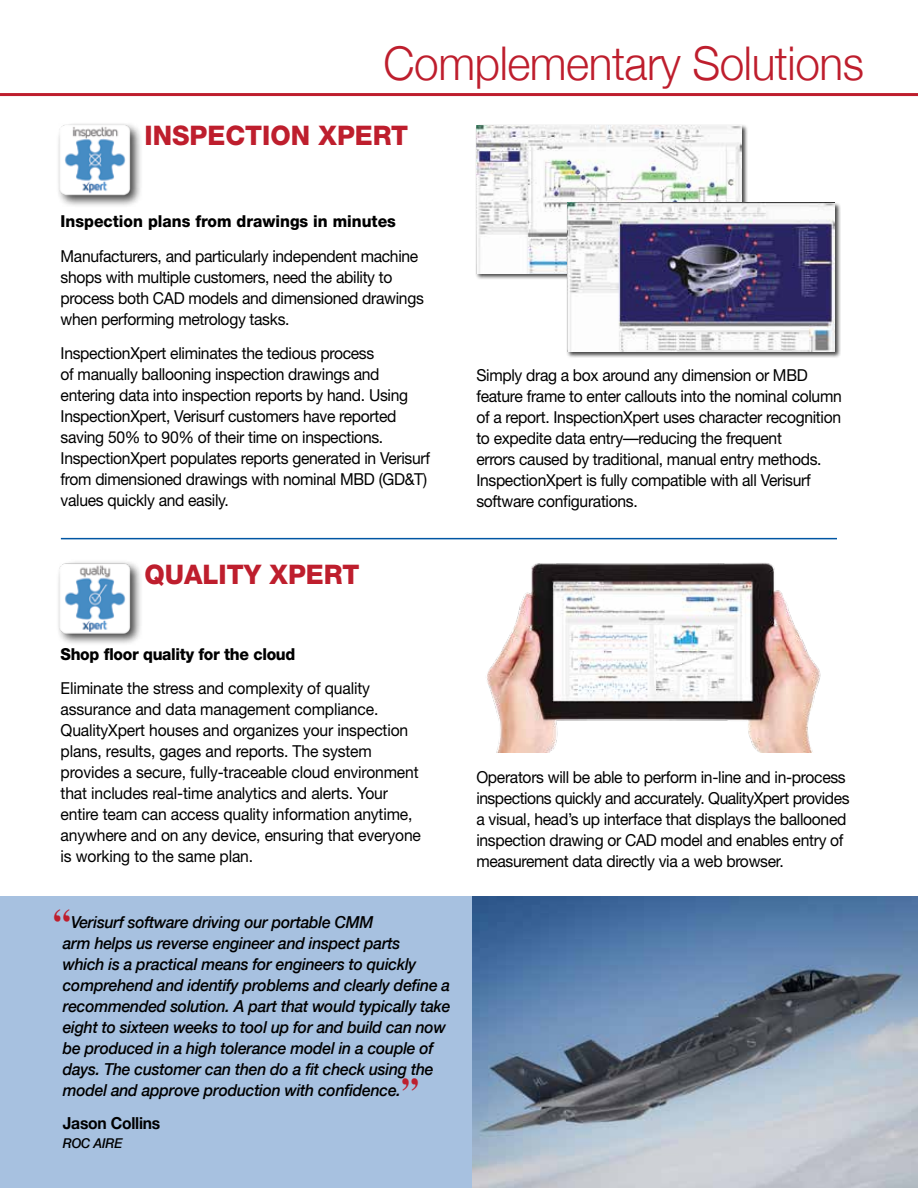
<style>
.page{position:relative;width:918px;height:1188px;background:#fff}
.page>*{position:absolute;margin:0;border:0;box-sizing:border-box;transform-origin:0 0}
.t1{font:300 46.5px "Helvetica Neue";letter-spacing:-.01em;color:#be1e2d;scale:.95 1}
.t2{font:700 36px "Times";color:#be1e2d;scale:.95 1}
.t3{font:800 27px "Helvetica Neue";color:#be1e2d}
.t4{font:16.5px/21px "Helvetica Neue";letter-spacing:-.02em;color:#000;scale:.95 1}
.t5{font:italic 500 16.5px/21px "Helvetica Neue";letter-spacing:-.015em;color:#000;scale:.95 1}
.t6{font:800 16.5px "Helvetica Neue";color:#000;scale:.95 1}
.t7{font:800 16.5px "Helvetica Neue";letter-spacing:-.02em;color:#000;scale:.95 1}
.t8{font:700 16.5px "Helvetica Neue";letter-spacing:-.015em;color:#000;scale:.95 1}
.t9{font:italic 500 13.5px "Helvetica Neue";letter-spacing:-.015em;color:#000;scale:.95 1}
</style>
<div class="page">
<hr style="left:0;top:93px;width:918px;height:3px;background:#be1e2d">
<img style="left:487px;top:563px;width:334px;height:189px">
<hr style="left:61px;top:538px;width:776px;height:1px;background:#0056a3">
<div style="left:0;top:897px;width:523px;height:291px;background:#a7c1e0"></div>
<img style="left:473px;top:897px;width:445px;height:291px">
<img style="left:58px;top:124px;width:83px;height:82px">
<div style="left:56px;top:560px;width:87px;height:86px;background:#f9f9f9"></div>
<img style="left:59px;top:562px;width:81px;height:81px">
<div style="left:475px;top:125px;width:273px;height:155px;background:#000;opacity:.75"></div>
<img style="left:476px;top:126px;width:266px;height:148px">
<div style="left:566px;top:202px;width:275px;height:156px;background:#000;opacity:.75"></div>
<img style="left:567px;top:203px;width:268px;height:149px">
<h1 class="t1" style="left:384px;top:25px;width:507px">Complementary Solutions</h1>
<h3 class="t3" style="left:144px;top:120px;width:265px">INSPECTION XPERT</h3>
<p class="t6" style="left:61px;top:211px;width:355px">Inspection plans from drawings in minutes</p>
<p class="t4" style="left:61px;top:245px;width:384px">Manufacturers, and particularly independent machine shops with multiple customers, need the ability to process both CAD models and dimensioned drawings when performing metrology tasks.</p>
<p class="t4" style="left:61px;top:342px;width:390px">InspectionXpert eliminates the tedious process<br>of manually ballooning inspection drawings and entering data into inspection reports by hand. Using InspectionXpert, Verisurf customers have reported saving 50% to 90% of their time on inspections.<br>InspectionXpert populates reports generated in Verisurf from dimensioned drawings with nominal MBD (GD&amp;T) values quickly and easily.</p>
<h3 class="t3" style="left:144px;top:559px;width:216px">QUALITY XPERT</h3>
<p class="t7" style="left:61px;top:644px;width:249px">Shop floor quality for the cloud</p>
<p class="t4" style="left:61px;top:678px;width:381px">Eliminate the stress and complexity of quality assurance and data management compliance.<br>QualityXpert houses and organizes your inspection plans, results, gages and reports. The system provides a secure, fully-traceable cloud environment that includes real-time analytics and alerts. Your entire team can access quality information anytime, anywhere and on any device, ensuring that everyone is working to the same plan.</p>
<h2 class="t2" style="left:53px;top:887px;width:20px">“</h2>
<p class="t5" style="left:63px;top:910px;width:410px;text-indent:8px">Verisurf software driving our portable CMM<br>arm helps us reverse engineer and inspect parts<br>which is a practical means for engineers to quickly comprehend and identify problems and clearly define a recommended solution. A part that would typically take eight to sixteen weeks to tool up for and build can now be produced in a high tolerance model in a couple of days. The customer can then do a fit check using the model and approve production with confidence.</p>
<p class="t8" style="left:63px;top:1110px;width:104px">Jason Collins</p>
<p class="t9" style="left:63px;top:1132px;width:64px">ROC AIRE</p>
<h2 class="t2" style="left:401px;top:1056px;width:19px">”</h2>
<p class="t4" style="left:476px;top:364px;width:386px">Simply drag a box around any dimension or MBD feature frame to enter callouts into the nominal column of a report. InspectionXpert uses character recognition to expedite data entry—reducing the frequent<br>errors caused by traditional, manual entry methods.<br>InspectionXpert is fully compatible with all Verisurf software configurations.</p>
<p class="t4" style="left:476px;top:767px;width:394px">Operators will be able to perform in-line and in-process inspections quickly and accurately. QualityXpert provides a visual, head’s up interface that displays the ballooned inspection drawing or CAD model and enables entry of measurement data directly via a web browser.</p>
</div>
